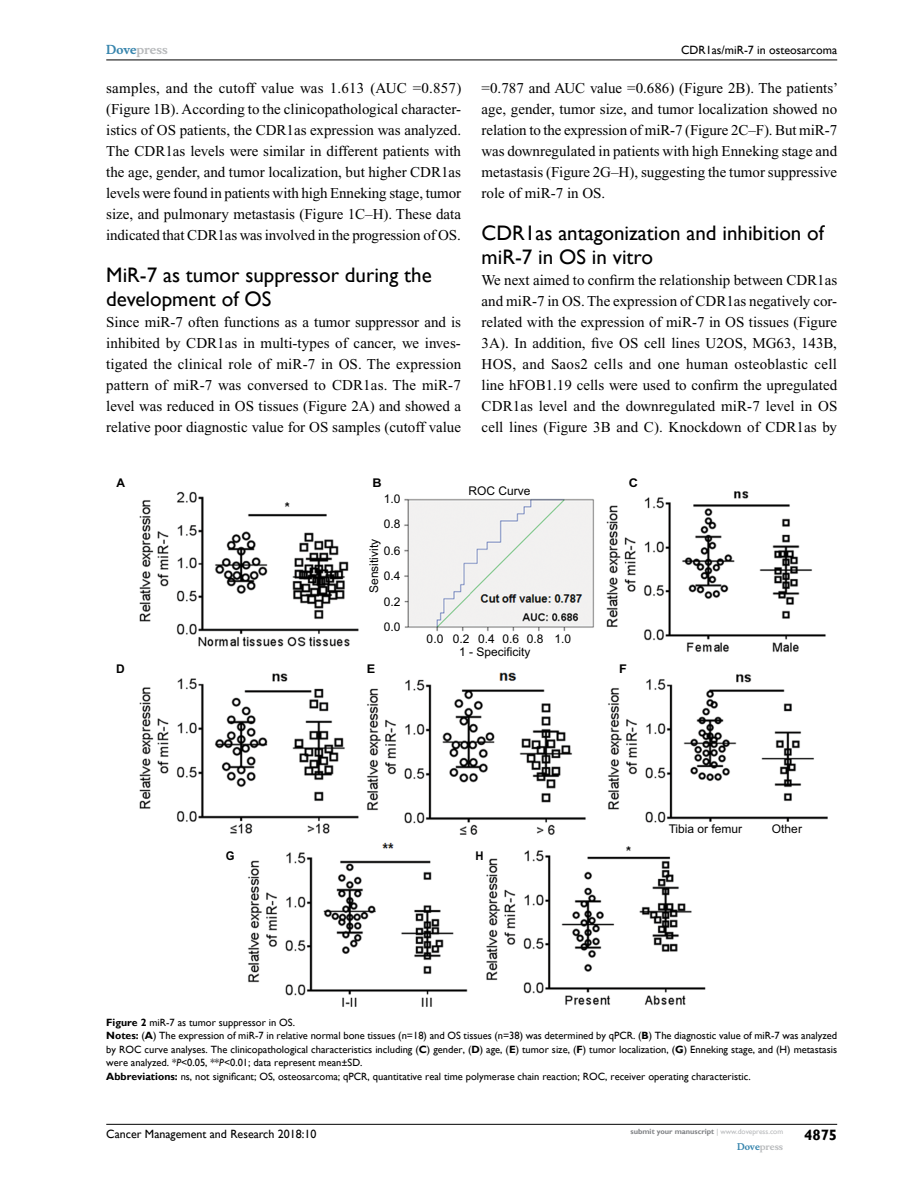
<style>
.page{position:relative;width:918px;height:1188px;background:#fff}
.page>*{position:absolute;margin:0;border:0;box-sizing:border-box;transform-origin:0 0}
.t1{font:21px/24px "Gill Sans";color:#000}
.t2{font:15px/21px "Times New Roman";color:#000;text-align:justify}
.t3{font:700 15px "Gill Sans";color:#000}
.t4{font:12px/12.5px "Arial";color:#000}
.t5{font:12px "Gill Sans";color:#000}
.t6{font:12px "Arial";color:#010101}
.t7{font:700 12px "Musee";color:#b8babc}
.t8{font:700 12px "Arial";color:#000;scale:1.06 1}
.t9{font:700 12px "Arial";color:#000}
.t10{font:700 12px "Arial";color:#000;scale:.94 1}
.t11{font:10.5px/13.5px "Gill Sans";color:#000}
.t12{font:700 9px "Musee";color:#b8babc}
.t13{font:700 7.5px "Gill Sans";color:#808285}
.s1{color:#3785ad}
.s2{font-weight:700}
.s3{font-style:italic}
.s4{font-weight:400;color:#b8babc}
</style>
<div class="page">
<hr style="left:106px;top:1124px;width:731px;height:1px;background:#000">
<hr style="left:106px;top:60px;width:731px;height:1px;background:#000">
<img style="left:140px;top:491px;width:687px;height:515px">
<div style="left:663px;top:822px;width:142px;height:16px;background:#fff"></div>
<p class="t7" style="left:106px;top:43px;width:63px"><span class="s1">Dove</span>press</p>
<p class="t2" style="left:106px;top:77px;width:357px">samples, and the cutoff value was 1.613 (AUC =0.857) (Figure 1B). According to the clinicopathological character&shy;istics of OS patients, the CDR1as expression was analyzed.<br>The CDR1as levels were similar in different patients with the age, gender, and tumor localization, but higher CDR1as levels were found in patients with high Enneking stage, tumor size, and pulmonary metastasis (Figure 1C–H). These data indicated that CDR1as was involved in the progression of OS.</p>
<h1 class="t1" style="left:106px;top:263px;width:327px">MiR-7 as tumor suppressor during the development of OS</h1>
<p class="t2" style="left:106px;top:311px;width:356px">Since miR-7 often functions as a tumor suppressor and is inhibited by CDR1as in multi-types of cancer, we inves&shy;tigated the clinical role of miR-7 in OS. The expression pattern of miR-7 was conversed to CDR1as. The miR-7 level was reduced in OS tissues (Figure 2A) and showed a relative poor diagnostic value for OS samples (cutoff value</p>
<p class="t5" style="left:681px;top:43px;width:158px">CDR1as/miR-7 in osteosarcoma</p>
<p class="t2" style="left:482px;top:77px;width:358px">=0.787 and AUC value =0.686) (Figure 2B). The patients’ age, gender, tumor size, and tumor localization showed no relation to the expression of miR-7 (Figure 2C–F). But miR-7 was downregulated in patients with high Enneking stage and metastasis (Figure 2G–H), suggesting the tumor suppressive role of miR-7 in OS.</p>
<h1 class="t1" style="left:482px;top:221px;width:344px">CDR1as antagonization and inhibition of miR-7 in OS in vitro</h1>
<p class="t2" style="left:482px;top:269px;width:357px">We next aimed to confirm the relationship between CDR1as and miR-7 in OS. The expression of CDR1as negatively cor&shy;related with the expression of miR-7 in OS tissues (Figure 3A). In addition, five OS cell lines U2OS, MG63, 143B, HOS, and Saos2 cells and one human osteoblastic cell line hFOB1.19 cells were used to confirm the upregulated CDR1as level and the downregulated miR-7 level in OS cell lines (Figure 3B and C). Knockdown of CDR1as by</p>
<p class="t9" style="left:117px;top:474px;width:10px">A</p>
<p class="t8" style="left:373px;top:474px;width:10px">B</p>
<p class="t8" style="left:629px;top:474px;width:10px">C</p>
<p class="t4" style="left:469px;top:484px;width:64px">ROC Curve</p>
<p class="t4" style="left:384px;top:493px;width:18px">1.0</p>
<p class="t4" style="left:384px;top:517px;width:18px">0.8</p>
<p class="t4" style="left:368px;top:593px;width:56px;rotate:-90deg">Sensitivity</p>
<p class="t4" style="left:384px;top:545px;width:18px">0.6</p>
<p class="t4" style="left:384px;top:570px;width:18px">0.4</p>
<p class="t4" style="left:384px;top:595px;width:18px">0.2</p>
<p class="t9" style="left:116px;top:660px;width:10px">D</p>
<p class="t4" style="left:384px;top:620px;width:18px">0.0</p>
<p class="t4" style="left:459px;top:633px;width:73px;text-indent:-33px">0.0 0.2 0.4 0.6<br>1 - Specificity</p>
<p class="t4" style="left:527px;top:633px;width:46px">0.8 1.0</p>
<p class="t8" style="left:367px;top:660px;width:10px">E</p>
<p class="t8" style="left:619px;top:660px;width:9px">F</p>
<p class="t10" style="left:226px;top:847px;width:11px">G</p>
<p class="t10" style="left:476px;top:847px;width:10px">H</p>
<p class="t6" style="left:669px;top:820px;width:75px">Tibia or femur</p>
<p class="t6" style="left:772px;top:820px;width:32px">Other</p>
<p class="t11" style="left:106px;top:1015px;width:732px"><span class="s2">Figure 2</span> miR-7 as tumor suppressor in OS.<br><span class="s2">Notes:</span> (<span class="s2">A</span>) The expression of miR-7 in relative normal bone tissues (n=18) and OS tissues (n=38) was determined by qPCR. (<span class="s2">B</span>) The diagnostic value of miR-7 was analyzed by ROC curve analyses. The clinicopathological characteristics including (<span class="s2">C</span>) gender, (<span class="s2">D</span>) age, (<span class="s2">E</span>) tumor size, (<span class="s2">F</span>) tumor localization, (<span class="s2">G</span>) Enneking stage, and (H) metastasis were analyzed. *<span class="s3">P</span>&lt;0.05, **<span class="s3">P</span>&lt;0.01; data represent mean±SD.<br><span class="s2">Abbreviations:</span> ns, not significant; OS, osteosarcoma; qPCR, quantitative real time polymerase chain reaction; ROC, receiver operating characteristic.</p>
<p class="t5" style="left:106px;top:1127px;width:212px">Cancer Management and Research 2018:10</p>
<p class="t13" style="left:631px;top:1127px;width:154px">submit your manuscript <span class="s4">| www.dovepress.com</span></p>
<p class="t12" style="left:737px;top:1141px;width:48px"><span class="s1">Dove</span>press</p>
<p class="t3" style="left:804px;top:1126px;width:35px">4875</p>
</div>
